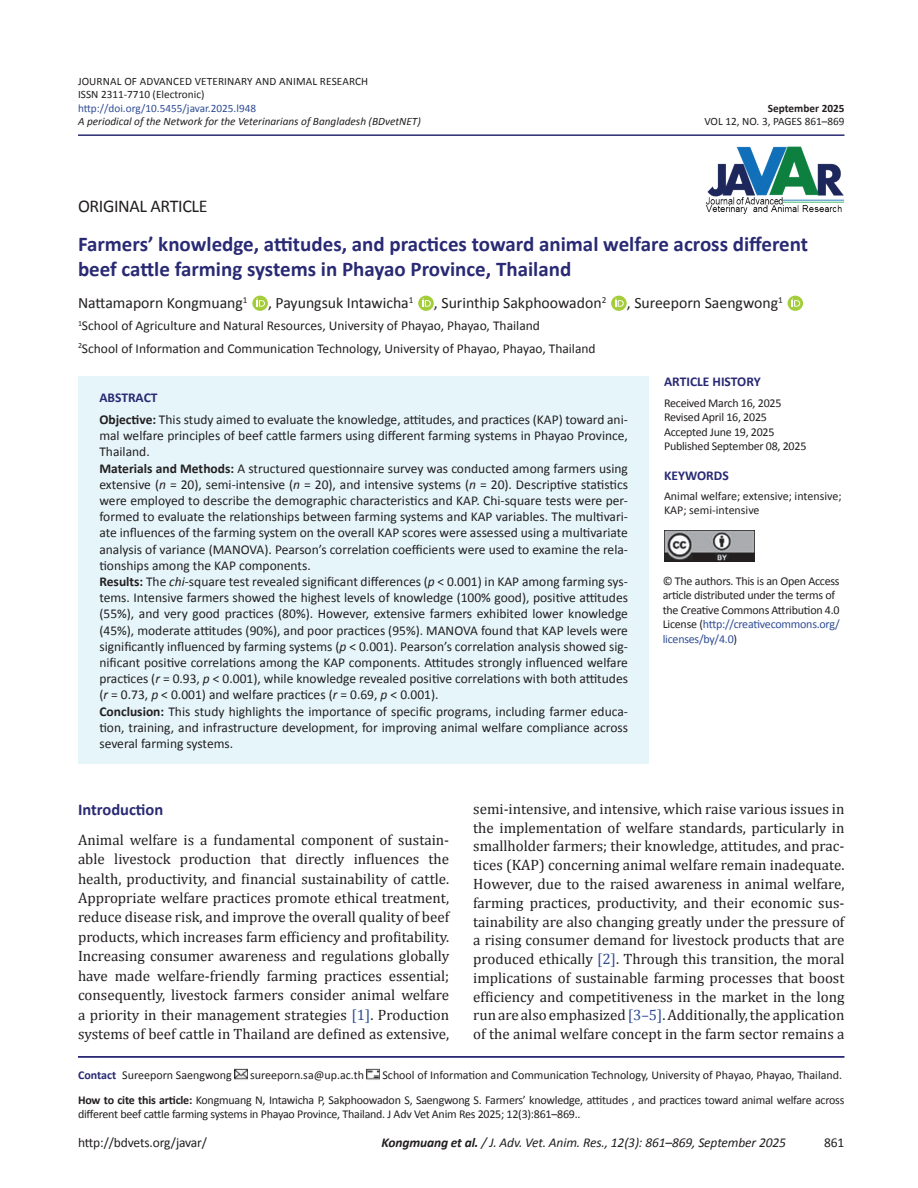
<style>
.page{position:relative;width:918px;height:1188px;background:#fff}
.page>*{position:absolute;margin:0;border:0;box-sizing:border-box;transform-origin:0 0}
.t1{font:700 21px/25.2px "Calibri";color:#292a73}
.t2{font:18px "Calibri";letter-spacing:-.02em;color:#231f20}
.t3{font:700 16.5px "Calibri";color:#292a73}
.t4{font:15.75px "Calibri";color:#231f20}
.t5{font:15px/18.8px "Cambria";color:#231f20;text-align:justify}
.t6{font:13.5px/16.2px "Calibri";color:#231f20}
.t7{font:italic 13.5px "Calibri";letter-spacing:-.01em;color:#231f20}
.t8{font:700 13.5px "Calibri";color:#292a73}
.t9{font:12px/14.4px "Calibri";letter-spacing:-.02em;color:#231f20}
.t10{font:12px/14.4px "Calibri";color:#231f20}
.t11{font:11.25px/13.5px "Calibri";color:#231f20}
.t12{font:italic 11.25px "Calibri";color:#231f20}
.t13{font:11.25px "Calibri";color:#304d94}
.t14{font:700 11.25px "Calibri";color:#231f20}
.s1{font-weight:700;color:#292a73}
.s2{font-weight:700}
.s3{font-style:italic}
.s4{color:#304d94}
</style>
<div class="page">
<hr style="left:78px;top:134px;width:767px;height:2px;background:#292a73">
<svg style="left:252px;top:295px;width:16px;height:16px"></svg>
<svg style="left:252px;top:296px;width:16px;height:15px"></svg>
<svg style="left:257px;top:298px;width:8px;height:9px"></svg>
<svg style="left:418px;top:295px;width:16px;height:6px"></svg>
<svg style="left:418px;top:296px;width:16px;height:15px"></svg>
<svg style="left:422px;top:298px;width:9px;height:9px"></svg>
<svg style="left:611px;top:295px;width:16px;height:16px"></svg>
<svg style="left:611px;top:296px;width:16px;height:15px"></svg>
<svg style="left:615px;top:298px;width:9px;height:9px"></svg>
<svg style="left:791px;top:295px;width:12px;height:16px"></svg>
<svg style="left:787px;top:296px;width:16px;height:15px"></svg>
<svg style="left:792px;top:298px;width:8px;height:9px"></svg>
<hr style="left:78px;top:1056px;width:766px;height:2px;background:#292a73">
<svg style="left:235px;top:1069px;width:13px;height:11px"></svg>
<svg style="left:367px;top:1069px;width:13px;height:11px"></svg>
<img style="left:705px;top:146px;width:140px;height:69px">
<div style="left:78px;top:376px;width:571px;height:388px;background:#e5f5fa"></div>
<img style="left:664px;top:531px;width:91px;height:30px">
<p class="t11" style="left:78px;top:74px;width:292px">JOURNAL OF ADVANCED VETERINARY AND ANIMAL RESEARCH<br>ISSN 2311-7710 (Electronic)</p>
<p class="t13" style="left:78px;top:101px;width:180px">http://doi.org/10.5455/javar.2025.l948</p>
<p class="t14" style="left:768px;top:101px;width:78px">September 2025</p>
<p class="t12" style="left:78px;top:115px;width:344px">A periodical of the Network for the Veterinarians of Bangladesh (BDvetNET)</p>
<p class="t11" style="left:704px;top:114px;width:142px">VOL 12, NO. 3, PAGES 861–869</p>
<h2 class="t2" style="left:78px;top:195px;width:131px">ORIGINAL ARTICLE</h2>
<h1 class="t1" style="left:78px;top:230px;width:732px">Farmers’ knowledge, attitudes, and practices toward animal welfare across different beef cattle farming systems in Phayao Province, Thailand</h1>
<p class="t4" style="left:78px;top:293px;width:171px">Nattamaporn Kongmuang<sup>1</sup></p>
<p class="t4" style="left:268px;top:293px;width:147px">, Payungsuk Intawicha<sup>1</sup></p>
<p class="t4" style="left:434px;top:293px;width:174px">, Surinthip Sakphoowadon<sup>2</sup></p>
<p class="t4" style="left:627px;top:293px;width:157px">, Sureeporn Saengwong<sup>1</sup></p>
<p class="t6" style="left:78px;top:314px;width:519px;line-height:22.2px"><sup>1</sup>School of Agriculture and Natural Resources, University of Phayao, Phayao, Thailand<br><sup>2</sup>School of Information and Communication Technology, University of Phayao, Phayao, Thailand</p>
<p class="t6" style="left:99px;top:386px;width:530px;line-height:22.2px"><span class="s1">ABSTRACT<br></span><span class="s2">Objective:</span> This study aimed to evaluate the knowledge, attitudes, and practices (KAP) toward ani-</p>
<p class="t6" style="left:99px;top:427px;width:530px">mal welfare principles of beef cattle farmers using different farming systems in Phayao Province, Thailand.<br><span class="s2">Materials and Methods:</span> A structured questionnaire survey was conducted among farmers using extensive (<span class="s3">n</span> = 20), semi-intensive (<span class="s3">n</span> = 20), and intensive systems (<span class="s3">n</span> = 20). Descriptive statistics were employed to describe the demographic characteristics and KAP. Chi-square tests were per&shy;formed to evaluate the relationships between farming systems and KAP variables. The multivari&shy;ate influences of the farming system on the overall KAP scores were assessed using a multivariate analysis of variance (MANOVA). Pearson’s correlation coefficients were used to examine the rela&shy;tionships among the KAP components.<br><span class="s2">Results:</span> The <span class="s3">chi</span>-square test revealed significant differences (<span class="s3">p</span> &lt; 0.001) in KAP among farming sys&shy;tems. Intensive farmers showed the highest levels of knowledge (100% good), positive attitudes (55%), and very good practices (80%). However, extensive farmers exhibited lower knowledge (45%), moderate attitudes (90%), and poor practices (95%). MANOVA found that KAP levels were significantly influenced by farming systems (<span class="s3">p</span> &lt; 0.001). Pearson’s correlation analysis showed sig&shy;nificant positive correlations among the KAP components. Attitudes strongly influenced welfare practices (<span class="s3">r</span> = 0.93, <span class="s3">p</span> &lt; 0.001), while knowledge revealed positive correlations with both attitudes (<span class="s3">r</span> = 0.73, <span class="s3">p</span> &lt; 0.001) and welfare practices (<span class="s3">r</span> = 0.69, <span class="s3">p</span> &lt; 0.001).<br><span class="s2">Conclusion:</span> This study highlights the importance of specific programs, including farmer educa&shy;tion, training, and infrastructure development, for improving animal welfare compliance across several farming systems.</p>
<p class="t8" style="left:664px;top:374px;width:98px">ARTICLE HISTORY</p>
<p class="t9" style="left:664px;top:395px;width:144px">Received March 16, 2025<br>Revised April 16, 2025<br>Accepted June 19, 2025<br>Published September 08, 2025</p>
<p class="t8" style="left:664px;top:467px;width:66px">KEYWORDS</p>
<p class="t10" style="left:664px;top:488px;width:179px">Animal welfare; extensive; intensive;<br>KAP; semi-intensive</p>
<p class="t9" style="left:663px;top:573px;width:179px">© The authors. This is an Open Access article distributed under the terms of the Creative Commons Attribution 4.0<br>License (<span class="s4">http://creativecommons.org/ licenses/by/4.0</span>)</p>
<p class="t3" style="left:78px;top:799px;width:87px">Introduction</p>
<p class="t5" style="left:78px;top:830px;width:373px;line-height:19.5px">Animal welfare is a fundamental component of sustain&shy;able livestock production that directly influences the health, productivity, and financial sustainability of cattle.<br>Appropriate welfare practices promote ethical treatment, reduce disease risk, and improve the overall quality of beef products, which increases farm efficiency and profitability.<br>Increasing consumer awareness and regulations globally have made welfare-friendly farming practices essential; consequently, livestock farmers consider animal welfare a priority in their management strategies <span class="s4">[1]</span>. Production systems of beef cattle in Thailand are defined as extensive,</p>
<p class="t5" style="left:473px;top:799px;width:373px">semi-intensive, and intensive, which raise various issues in the implementation of welfare standards, particularly in smallholder farmers; their knowledge, attitudes, and prac&shy;tices (KAP) concerning animal welfare remain inadequate.<br>However, due to the raised awareness in animal welfare, farming practices, productivity, and their economic sus&shy;tainability are also changing greatly under the pressure of a rising consumer demand for livestock products that are produced ethically <span class="s4">[2]</span>. Through this transition, the moral implications of sustainable farming processes that boost efficiency and competitiveness in the market in the long run are also emphasized <span class="s4">[3–5]</span>. Additionally, the application of the animal welfare concept in the farm sector remains a</p>
<p class="t9" style="left:78px;top:1062px;width:768px;line-height:24.9px;text-align:right">School of Information and Communication Technology, University of Phayao, Phayao, Thailand.<br><span class="s2">How to cite this article:</span> Kongmuang N, Intawicha P, Sakphoowadon S, Saengwong S. Farmers’ knowledge, attitudes , and practices toward animal welfare across</p>
<p class="t9" style="left:78px;top:1106px;width:504px">different beef cattle farming systems in Phayao Province, Thailand. J Adv Vet Anim Res 2025; 12(3):861–869..</p>
<p class="t10" style="left:78px;top:1067px;width:155px"><span class="s1">Contact</span> Sureeporn Saengwong</p>
<p class="t10" style="left:250px;top:1067px;width:115px">sureeporn.sa@up.ac.th</p>
<p class="t6" style="left:78px;top:1133px;width:131px">http://bdvets.org/javar/</p>
<p class="t7" style="left:381px;top:1134px;width:406px"><span class="s2">Kongmuang et al.</span> / J. Adv. Vet. Anim. Res., 12(3): 861–869, September 2025</p>
<p class="t6" style="left:824px;top:1133px;width:22px">861</p>
</div>
